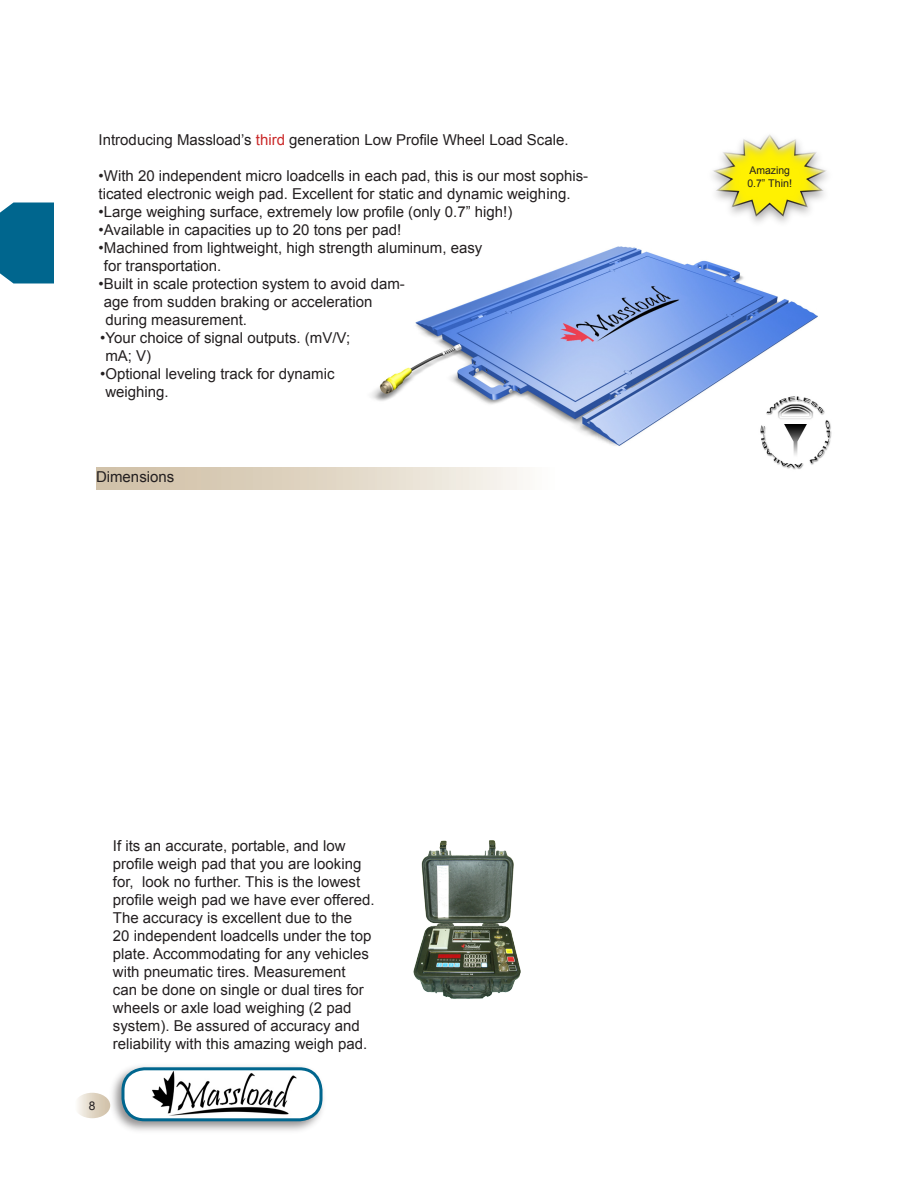
<style>
.page{position:relative;width:918px;height:1188px;background:#fff}
.page>*{position:absolute;margin:0;border:0;box-sizing:border-box;transform-origin:0 0}
.t1{font:15px/18px "Arial";color:#231f20}
.t2{font:12px "Arial";color:#231f20}
.t3{font:10.65px/12.8px "Arial";color:#231f20}
.s1{color:#ca2929}
</style>
<div class="page">
<div style="left:107px;top:1062px;width:221px;height:73px;background:#231f20;opacity:.5"></div>
<svg style="left:120px;top:1066px;width:204px;height:54px"></svg>
<div style="left:74px;top:1093px;width:36px;height:25px;background:linear-gradient(to right,#fbf9f6,#cebea4);border-radius:50%"></div>
<div style="left:0;top:202px;width:54px;height:82px;background:#00668e"></div>
<img style="left:321px;top:246px;width:497px;height:244px">
<div style="left:96px;top:467px;width:458px;height:22px;background:linear-gradient(to right,#ccbb9f,#f9f7f3)"></div>
<img style="left:748px;top:385px;width:84px;height:94px">
<svg style="left:712px;top:134px;width:116px;height:84px"></svg>
<img style="left:414px;top:840px;width:107px;height:159px">
<svg style="left:552px;top:484px;width:266px;height:6px"></svg>
<hr style="left:691px;top:29px;width:2px;height:20px;background:#231f20">
<p class="t1" style="left:99px;top:131px;width:471px">Introducing Massload’s <span class="s1">third</span> generation Low Profile Wheel Load Scale.</p>
<p class="t1" style="left:99px;top:167px;width:491px">•With 20 independent micro loadcells in each pad, this is our most sophis&shy;ticated electronic weigh pad. Excellent for static and dynamic weighing.</p>
<p class="t1" style="left:99px;top:203px;width:415px">•Large weighing surface, extremely low profile (only 0.7” high!)</p>
<p class="t1" style="left:99px;top:221px;width:304px">•Available in capacities up to 20 tons per pad!</p>
<p class="t1" style="left:104px;top:239px;width:380px;text-indent:-5px">• Machined from lightweight, high strength aluminum, easy for transportation.</p>
<p class="t1" style="left:104px;top:275px;width:302px;text-indent:-5px">• Built in scale protection system to avoid dam&shy;age from sudden braking or acceleration during measurement.</p>
<p class="t1" style="left:105px;top:329px;width:246px;text-indent:-5px">• Your choice of signal outputs. (mV/V; mA; V)</p>
<p class="t1" style="left:105px;top:365px;width:231px;text-indent:-5px">• Optional leveling track for dynamic weighing.</p>
<p class="t1" style="left:96px;top:468px;width:80px">Dimensions</p>
<p class="t1" style="left:113px;top:837px;width:263px">If its an accurate, portable, and low profile weigh pad that you are looking for, look no further. This is the lowest profile weigh pad we have ever offered.<br>The accuracy is excellent due to the<br>20 independent loadcells under the top plate. Accommodating for any vehicles with pneumatic tires. Measurement<br>can be done on single or dual tires for wheels or axle load weighing (2 pad system). Be assured of accuracy and reliability with this amazing weigh pad.</p>
<p class="t2" style="left:89px;top:1098px;width:8px">8</p>
<p class="t3" style="left:747px;top:164px;width:46px">Amazing<br>0.7” Thin!</p>
</div>
